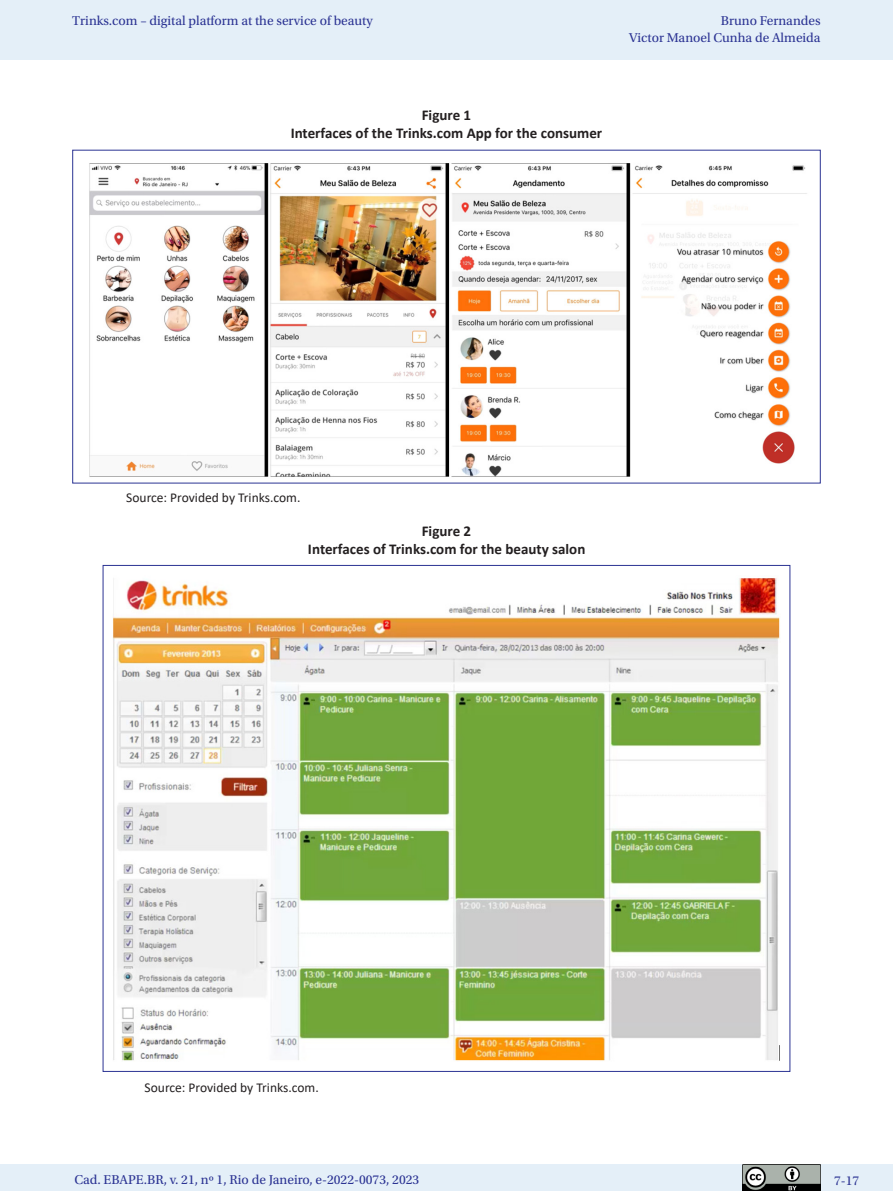
<style>
.page{position:relative;width:893px;height:1191px;background:#fff}
.page>*{position:absolute;margin:0;border:0;box-sizing:border-box;transform-origin:0 0}
._08_2_tabela_titulo{font:700 15px/18px "Calibri";color:#231f20;text-align:center}
.t1{font:13.5px/16.5px "Utopia Std";color:#2b3393;text-align:right}
._00__fonte_legenda_f{font:13.5px "Calibri";color:#231f20}
</style>
<div class="page">
<div style="left:0;top:0;width:893px;height:60px;background:#e4eff8"></div>
<div style="left:0;top:1164px;width:893px;height:27px;background:#e4eff8"></div>
<img style="left:743px;top:1164px;width:78px;height:27px">
<img style="left:89px;top:163px;width:718px;height:314px">
<img style="left:113px;top:578px;width:667px;height:483px">
<p class="t1" style="left:72px;top:13px;width:302px">Trinks.com – digital platform at the service of beauty</p>
<p class="t1" style="left:629px;top:13px;width:193px">Bruno Fernandes<br>Victor Manoel Cunha de Almeida</p>
<p class="_08_2_tabela_titulo" style="left:291px;top:105px;width:313px">Figure 1<br>Interfaces of the Trinks.com App for the consumer</p>
<p class="_00__fonte_legenda_f" style="left:126px;top:488px;width:176px">Source: Provided by Trinks.com.</p>
<p class="_08_2_tabela_titulo" style="left:308px;top:522px;width:279px">Figure 2<br>Interfaces of Trinks.com for the beauty salon</p>
<p class="_00__fonte_legenda_f" style="left:145px;top:1078px;width:176px">Source: Provided by Trinks.com.</p>
<p class="t1" style="left:74px;top:1171px;width:346px">Cad. EBAPE.BR, v. 21, nº 1, Rio de Janeiro, e-2022-0073, 2023</p>
<p class="t1" style="left:834px;top:1172px;width:27px">7-17</p>
</div>
